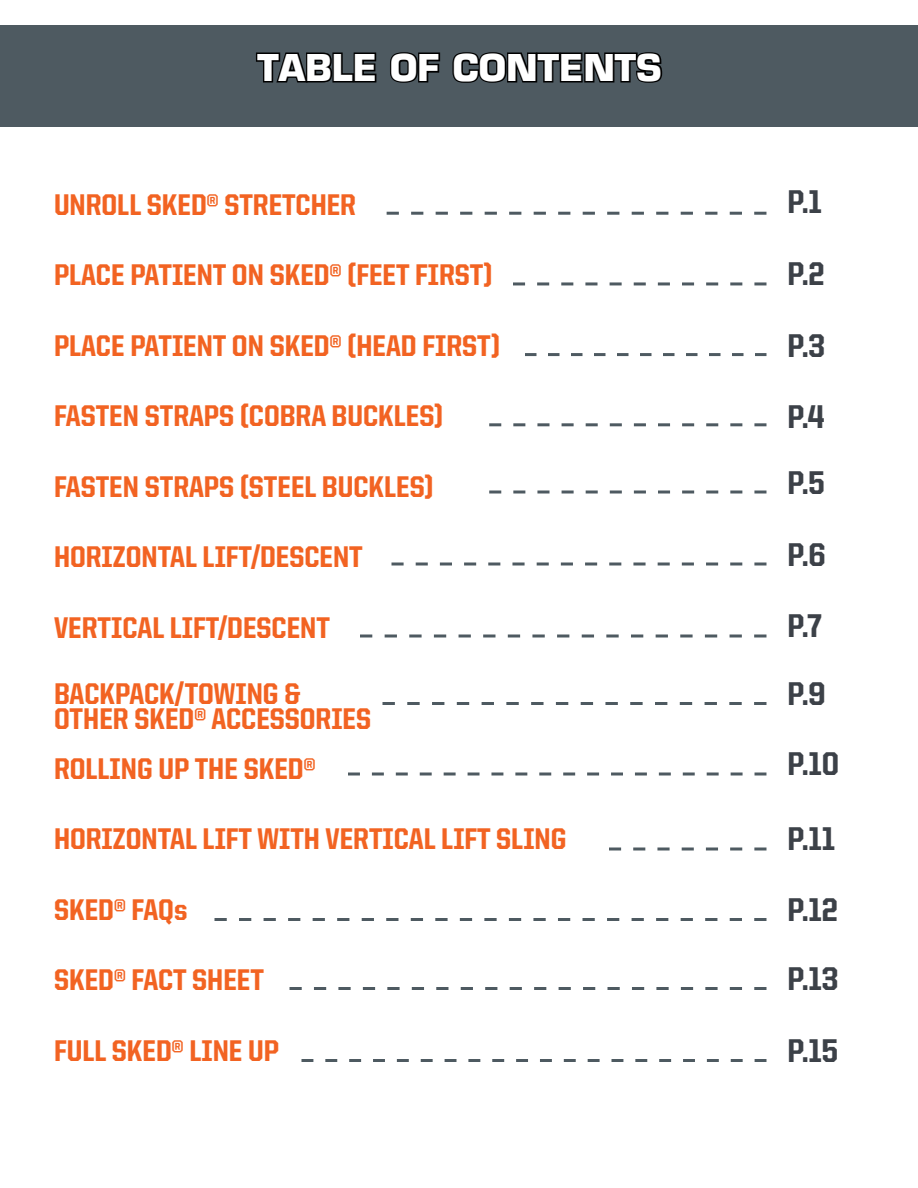
<style>
.page{position:relative;width:918px;height:1188px;background:#fff}
.page>*{position:absolute;margin:0;border:0;box-sizing:border-box;transform-origin:0 0}
.t1{font:700 36px "Eurostile";color:#fff}
.t2{font:800 33px/71.4px "United Sans Semi Cond";color:#3c4148;text-align:justify}
.t3{font:800 30px/25.5px "United Sans Semi Cond";color:#f26322}
</style>
<div class="page">
<div style="left:1px;top:26px;width:917px;height:101px;background:#4e5a61"></div>
<svg style="left:256px;top:52px;width:121px;height:31px"></svg>
<svg style="left:390px;top:52px;width:51px;height:31px"></svg>
<svg style="left:452px;top:52px;width:211px;height:31px"></svg>
<svg style="left:387px;top:212px;width:379px;height:3px"></svg>
<svg style="left:513px;top:282px;width:253px;height:3px"></svg>
<svg style="left:525px;top:353px;width:241px;height:3px"></svg>
<svg style="left:489px;top:423px;width:277px;height:3px"></svg>
<svg style="left:489px;top:490px;width:277px;height:4px"></svg>
<svg style="left:392px;top:562px;width:374px;height:4px"></svg>
<svg style="left:360px;top:634px;width:406px;height:4px"></svg>
<svg style="left:382px;top:702px;width:384px;height:3px"></svg>
<svg style="left:348px;top:772px;width:418px;height:4px"></svg>
<svg style="left:609px;top:848px;width:157px;height:2px"></svg>
<svg style="left:214px;top:918px;width:552px;height:3px"></svg>
<svg style="left:290px;top:987px;width:476px;height:3px"></svg>
<svg style="left:302px;top:1059px;width:464px;height:3px"></svg>
<p class="t1" style="left:257px;top:44px;width:406px">TABLE OF CONTENTS</p>
<p class="t3" style="left:54px;top:191px;width:303px">UNROLL SKED® STRETCHER</p>
<p class="t3" style="left:54px;top:262px;width:440px">PLACE PATIENT ON SKED® (FEET FIRST)</p>
<p class="t3" style="left:54px;top:332px;width:448px">PLACE PATIENT ON SKED® (HEAD FIRST)</p>
<p class="t3" style="left:54px;top:403px;width:391px">FASTEN STRAPS (COBRA BUCKLES)</p>
<p class="t3" style="left:54px;top:473px;width:381px">FASTEN STRAPS (STEEL BUCKLES)</p>
<p class="t3" style="left:54px;top:544px;width:310px">HORIZONTAL LIFT/DESCENT</p>
<p class="t3" style="left:54px;top:614px;width:277px">VERTICAL LIFT/DESCENT</p>
<p class="t3" style="left:54px;top:680px;width:319px">BACKPACK/TOWING &amp;<br>OTHER SKED® ACCESSORIES</p>
<p class="t3" style="left:54px;top:755px;width:263px">ROLLING UP THE SKED®</p>
<p class="t3" style="left:54px;top:826px;width:514px">HORIZONTAL LIFT WITH VERTICAL LIFT SLING</p>
<p class="t3" style="left:54px;top:896px;width:135px">SKED® FAQs</p>
<p class="t3" style="left:54px;top:967px;width:211px">SKED® FACT SHEET</p>
<p class="t3" style="left:54px;top:1037px;width:227px">FULL SKED® LINE UP</p>
<p class="t2" style="left:788px;top:166px;width:39px">P.1<br>P.2<br>P.3<br>P.4</p>
<p class="t2" style="left:788px;top:446px;width:40px;line-height:72px">P.5<br>P.6<br>P.7</p>
<p class="t2" style="left:788px;top:658px;width:53px;line-height:70.3px">P.9<br>P.10</p>
<p class="t2" style="left:788px;top:804px;width:53px;line-height:69.8px">P.11<br>P.12<br>P.13</p>
<p class="t2" style="left:788px;top:1014px;width:52px">P.15</p>
</div>
